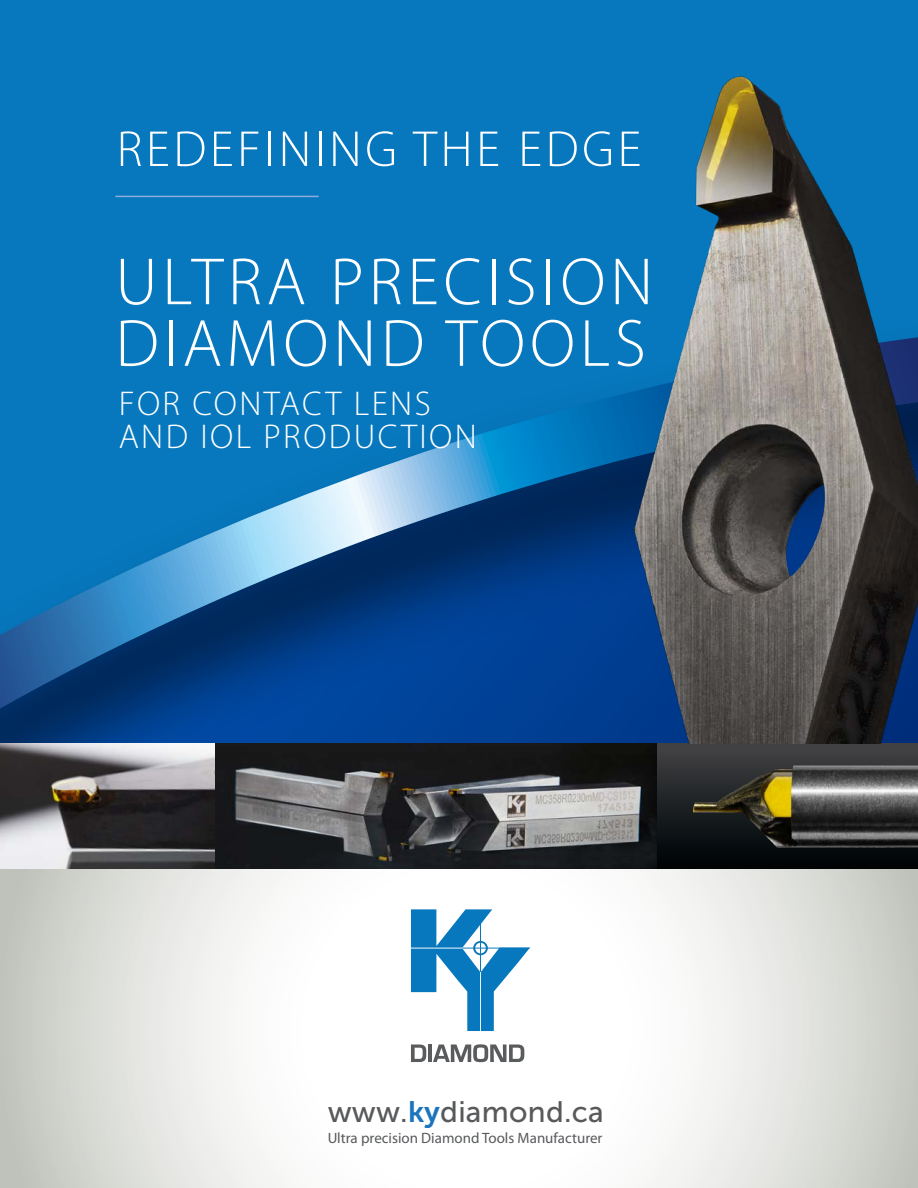
<style>
.page{position:relative;width:918px;height:1188px;background:#0778be}
.page>*{position:absolute;margin:0;border:0;box-sizing:border-box;transform-origin:0 0}
.t1{font:300 67.35px/61.7px "Myriad Pro";letter-spacing:.07em;color:#fff}
.t2{font:300 51px "Myriad Pro";letter-spacing:.07em;color:#fff}
.t3{font:300 34.5px/33px "Myriad Pro";letter-spacing:.07em;color:#fff}
.t4{font:29.55px "Museo Sans 500";letter-spacing:.01em;color:#58595b}
.t5{font:15px "Myriad Pro";color:#58595b}
.s1{font-family:"Museo Sans 700";color:#1c75bc}
</style>
<div class="page">
<div style="left:0;top:301px;width:918px;height:585px;background:#000;opacity:.7"></div>
<svg style="left:0;top:337px;width:561px;height:371px"></svg>
<svg style="left:0;top:869px;width:918px;height:319px;background:#ebecea"></svg>
<svg style="left:411px;top:909px;width:119px;height:122px"></svg>
<hr style="left:480px;top:921px;width:1px;height:51px;background:#0778be">
<svg style="left:411px;top:1045px;width:15px;height:17px"></svg>
<hr style="left:428px;top:1045px;width:4px;height:17px;background:#595b5d">
<svg style="left:433px;top:1044px;width:91px;height:18px;background:#a4a5a6"></svg>
<img style="left:0;top:743px;width:657px;height:126px">
<div style="left:657px;top:743px;width:261px;height:126px;background:linear-gradient(to bottom,#424245,#000104)"></div>
<hr style="left:115px;top:196px;width:204px;height:1px;background:#8faddb">
<img style="left:561px;top:76px;width:357px;height:667px">
<img style="left:663px;top:748px;width:255px;height:121px">
<h2 class="t2" style="left:117px;top:118px;width:526px">REDEFINING THE EDGE</h2>
<h1 class="t1" style="left:115px;top:250px;width:539px">ULTRA PRECISION<br>DIAMOND TOOLS</h1>
<h3 class="t3" style="left:119px;top:386px;width:360px">FOR CONTACT LENS<br>AND IOL PRODUCTION</h3>
<h3 class="t4" style="left:328px;top:1095px;width:278px">www.<span class="s1">ky</span>diamond.ca</h3>
<p class="t5" style="left:328px;top:1128px;width:276px">Ultra precision Diamond Tools Manufacturer</p>
</div>
